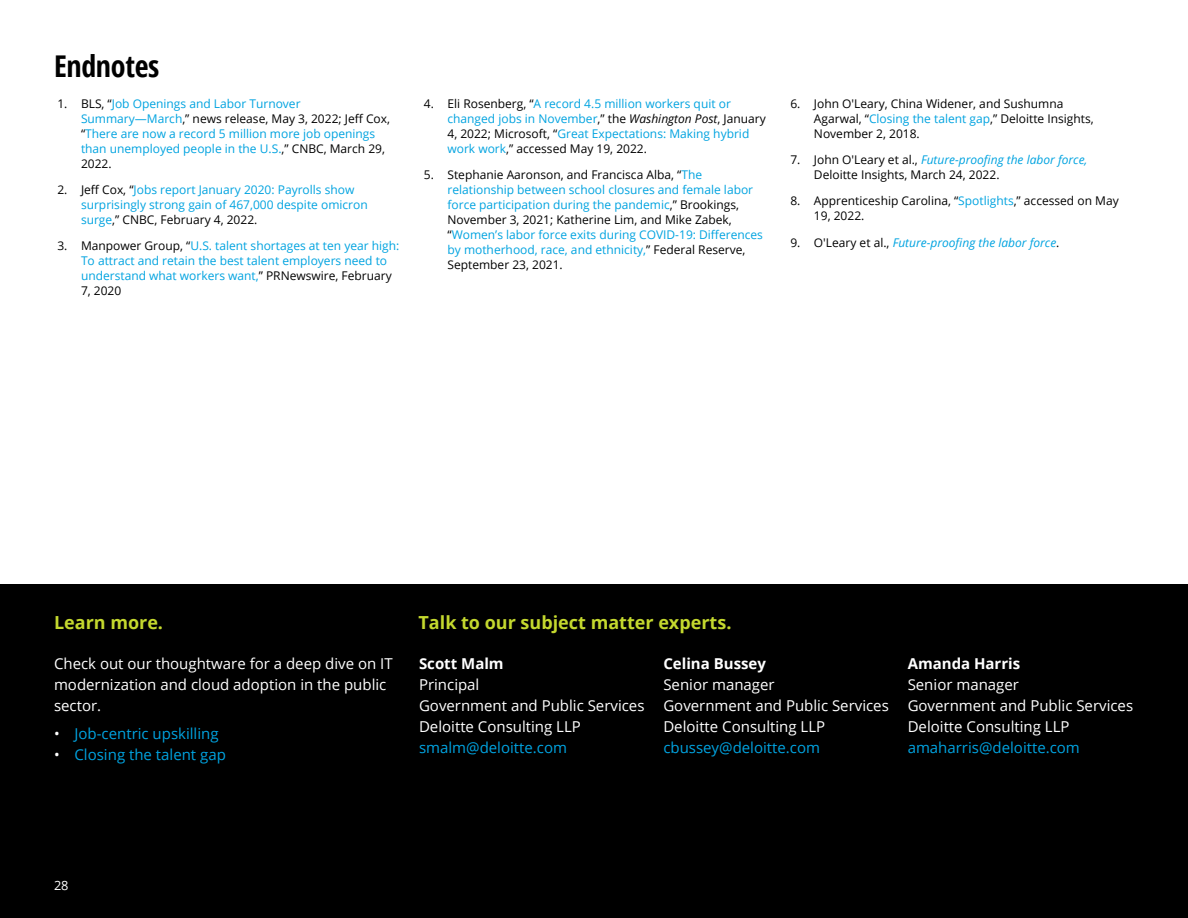
<style>
.page{position:relative;width:1188px;height:918px;background:#fff}
.page>*{position:absolute;margin:0;border:0;box-sizing:border-box;transform-origin:0 0}
.t1{font:700 condensed 30px "Open Sans";letter-spacing:-.01em;color:#000}
.t2{font:700 18px "Open Sans";color:#c4d82e}
.t3{font:15px/21px "Open Sans";color:#fff}
.t4{font:15px "Open Sans";color:#00a3e0}
.t5{font:700 15px "Open Sans";color:#fff}
.t6{font:12.75px "Open Sans";color:#fff}
.t7{font:12px/15px "Open Sans";color:#00a3e0}
.t8{font:12px/15px "Open Sans";color:#000}
.t9{font:italic 12px "Open Sans";color:#00a3e0}
.s1{color:#000}
.s2{font-style:italic;color:#000}
.s3{color:#00a3e0}
.s4{font-style:italic;color:#00a3e0}
.s5{font-style:normal;color:#000}
.s6{color:#fff}
</style>
<div class="page">
<hr style="left:1187px;top:390px;width:1px;height:528px;background:#298a42">
<div style="left:0;top:584px;width:1188px;height:334px;background:#000"></div>
<h1 class="t1" style="left:54px;top:45px;width:107px">Endnotes</h1>
<p class="t7" style="left:81px;top:96px;width:311px;text-indent:-24px"><span class="s1">1. BLS, “</span>Job Openings and Labor Turnover Summary—March<span class="s1">,” news release, May 3, 2022; Jeff Cox, “</span>There are now a record 5 million more job openings than unemployed people in the U.S.<span class="s1">,” CNBC, March 29, 2022.</span></p>
<p class="t7" style="left:81px;top:182px;width:288px;text-indent:-24px"><span class="s1">2. Jeff Cox, “</span>Jobs report January 2020: Payrolls show surprisingly strong gain of 467,000 despite omicron surge<span class="s1">,” CNBC, February 4, 2022.</span></p>
<p class="t7" style="left:81px;top:238px;width:320px;text-indent:-24px"><span class="s1">3. Manpower Group, “</span>U.S. talent shortages at ten year high:<br>To attract and retain the best talent employers need to understand what workers want,<span class="s1">” PRNewswire, February 7, 2020</span></p>
<p class="t7" style="left:447px;top:96px;width:320px;text-indent:-24px"><span class="s1">4. Eli Rosenberg, “</span>A record 4.5 million workers quit or changed jobs in November<span class="s1">,” the</span> <span class="s2">Washington Post</span><span class="s1">, January 4, 2022; Microsoft, “</span>Great Expectations: Making hybrid work work<span class="s1">,” accessed May 19, 2022.</span></p>
<p class="t7" style="left:447px;top:167px;width:317px;text-indent:-24px"><span class="s1">5. Stephanie Aaronson, and Francisca Alba, “</span>The relationship between school closures and female labor force participation during the pandemic<span class="s1">,” Brookings, November 3, 2021; Katherine Lim, and Mike Zabek, “</span>Women’s labor force exits during COVID-19: Differences by motherhood, race, and ethnicity,<span class="s1">” Federal Reserve, September 23, 2021.</span></p>
<p class="t8" style="left:814px;top:96px;width:281px;text-indent:-24px">6. John O'Leary, China Widener, and Sushumna<br>Agarwal, “<span class="s3">Closing the talent gap</span>,” Deloitte Insights,<br>November 2, 2018.</p>
<p class="t8" style="left:814px;top:152px;width:275px;text-indent:-24px">7. John O'Leary et al., <span class="s4">Future-proofing the labor force,<br></span>Deloitte Insights, March 24, 2022.</p>
<p class="t8" style="left:814px;top:193px;width:306px;text-indent:-24px">8. Apprenticeship Carolina, “<span class="s3">Spotlights</span>,” accessed on May<br>19, 2022.</p>
<p class="t9" style="left:790px;top:234px;width:271px"><span class="s5">9. O'Leary et al.,</span> Future-proofing the labor force<span class="s5">.</span></p>
<h2 class="t2" style="left:54px;top:610px;width:111px">Learn more.</h2>
<h2 class="t2" style="left:419px;top:610px;width:314px">Talk to our subject matter experts.</h2>
<p class="t3" style="left:54px;top:653px;width:340px">Check out our thoughtware for a deep dive on IT modernization and cloud adoption in the public sector.</p>
<p class="t4" style="left:54px;top:723px;width:166px"><span class="s6">•</span> Job-centric upskilling</p>
<p class="t4" style="left:54px;top:744px;width:173px"><span class="s6">•</span> Closing the talent gap</p>
<p class="t5" style="left:419px;top:653px;width:86px">Scott Malm</p>
<p class="t3" style="left:419px;top:674px;width:227px">Principal<br>Government and Public Services<br>Deloitte Consulting LLP</p>
<p class="t4" style="left:419px;top:737px;width:150px">smalm@deloitte.com</p>
<p class="t5" style="left:663px;top:653px;width:104px">Celina Bussey</p>
<p class="t3" style="left:663px;top:674px;width:227px">Senior manager<br>Government and Public Services<br>Deloitte Consulting LLP</p>
<p class="t4" style="left:663px;top:737px;width:158px">cbussey@deloitte.com</p>
<p class="t5" style="left:908px;top:653px;width:114px">Amanda Harris</p>
<p class="t3" style="left:908px;top:674px;width:227px">Senior manager<br>Government and Public Services<br>Deloitte Consulting LLP</p>
<p class="t4" style="left:908px;top:737px;width:174px">amaharris@deloitte.com</p>
<p class="t6" style="left:54px;top:877px;width:16px">28</p>
</div>
